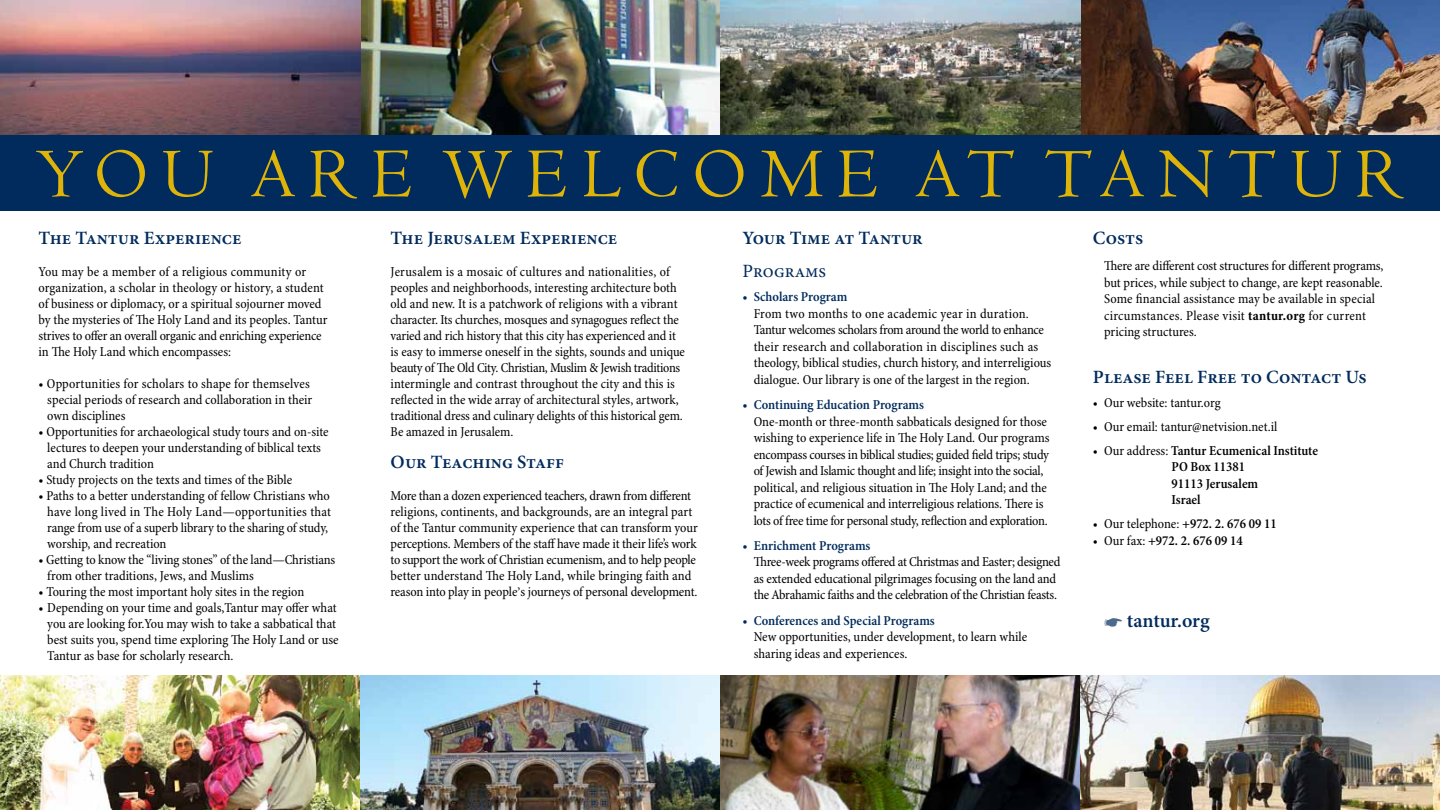
<style>
.page{position:relative;width:1440px;height:810px;background:#fff}
.page>*{position:absolute;margin:0;border:0;box-sizing:border-box;transform-origin:0 0}
.t1{font:72.5px "Centaur MT Std";letter-spacing:.19em;color:#deb408}
.t2{font:600 20px "Minion Pro";color:#002b5c}
.t3{font:600 18.75px "Minion Pro";color:#002b5c}
.t4{font:18.75px "Minion Pro";color:#002b5c}
.t5{font:condensed 13.75px/16px "Minion Pro";letter-spacing:-.005em;color:#000}
.t6{font:600 condensed 13.75px "Minion Pro";color:#002b5c}
.t7{font:600 condensed 13.75px/16.5px "Minion Pro";color:#000}
.s1{font-weight:700}
.s2{font-weight:400}
.s3{font-weight:600}
.s4{color:#4d6a8d}
</style>
<div class="page">
<div style="left:0;top:111px;width:1440px;height:100px;background:#002b5c"></div>
<img style="left:0;top:675px;width:1440px;height:135px">
<img style="left:0;top:0;width:720px;height:135px">
<img style="left:720px;top:0;width:720px;height:135px">
<h1 class="t1" style="left:36px;top:134px;width:1370px">YOU ARE WELCOME AT TANTUR</h1>
<h3 class="t3" style="left:39px;top:225px;width:204px">The Tantur Experience</h3>
<p class="t5" style="left:39px;top:264px;width:290px">You may be a member of a religious community or organization, a scholar in theology or history, a student of business or diplomacy, or a spiritual sojourner moved by the mysteries of The Holy Land and its peoples. Tantur strives to offer an overall organic and enriching experience in The Holy Land which encompasses:</p>
<p class="t5" style="left:47px;top:376px;width:266px;text-indent:-9px">• Opportunities for scholars to shape for themselves special periods of research and collaboration in their own disciplines</p>
<p class="t5" style="left:47px;top:424px;width:283px;text-indent:-9px">• Opportunities for archaeological study tours and on-site lectures to deepen your understanding of biblical texts and Church tradition</p>
<p class="t5" style="left:39px;top:472px;width:255px">• Study projects on the texts and times of the Bible</p>
<p class="t5" style="left:47px;top:488px;width:285px;text-indent:-9px">• Paths to a better understanding of fellow Christians who have long lived in The Holy Land—opportunities that range from use of a superb library to the sharing of study, worship, and recreation</p>
<p class="t5" style="left:47px;top:552px;width:290px;text-indent:-9px">• Getting to know the “living stones” of the land—Christians from other traditions, Jews, and Muslims</p>
<p class="t5" style="left:39px;top:584px;width:267px">• Touring the most important holy sites in the region</p>
<p class="t5" style="left:47px;top:600px;width:293px;text-indent:-9px">• Depending on your time and goals,Tantur may offer what you are looking for.You may wish to take a sabbatical that best suits you, spend time exploring The Holy Land or use Tantur as base for scholarly research.</p>
<h3 class="t3" style="left:391px;top:225px;width:228px">The Jerusalem Experience</h3>
<p class="t5" style="left:391px;top:264px;width:296px">Jerusalem is a mosaic of cultures and nationalities, of peoples and neighborhoods, interesting architecture both old and new. It is a patchwork of religions with a vibrant character. Its churches, mosques and synagogues reflect the varied and rich history that this city has experienced and it is easy to immerse oneself in the sights, sounds and unique beauty of The Old City. Christian, Muslim &amp; Jewish traditions intermingle and contrast throughout the city and this is reflected in the wide array of architectural styles, artwork, traditional dress and culinary delights of this historical gem.<br>Be amazed in Jerusalem.</p>
<h3 class="t3" style="left:391px;top:449px;width:175px">Our Teaching Staff</h3>
<p class="t5" style="left:391px;top:488px;width:309px">More than a dozen experienced teachers, drawn from different religions, continents, and backgrounds, are an integral part of the Tantur community experience that can transform your perceptions. Members of the staff have made it their life’s work to support the work of Christian ecumenism, and to help people better understand The Holy Land, while bringing faith and reason into play in people’s journeys of personal development.</p>
<h3 class="t3" style="left:742px;top:225px;width:182px">Your Time at Tantur</h3>
<h3 class="t4" style="left:742px;top:259px;width:85px">Programs</h3>
<p class="t6" style="left:742px;top:289px;width:106px">• Scholars Program</p>
<p class="t5" style="left:754px;top:306px;width:299px;line-height:16.5px">From two months to one academic year in duration.<br>Tantur welcomes scholars from around the world to enhance their research and collaboration in disciplines such as theology, biblical studies, church history, and interreligious dialogue. Our library is one of the largest in the region.</p>
<p class="t6" style="left:742px;top:397px;width:183px">• Continuing Education Programs</p>
<p class="t5" style="left:754px;top:414px;width:297px;line-height:16.5px">One-month or three-month sabbaticals designed for those wishing to experience life in The Holy Land. Our programs encompass courses in biblical studies; guided field trips; study of Jewish and Islamic thought and life; insight into the social, political, and religious situation in The Holy Land; and the practice of ecumenical and interreligious relations. There is lots of free time for personal study, reflection and exploration.</p>
<p class="t6" style="left:742px;top:537px;width:130px">• Enrichment Programs</p>
<p class="t5" style="left:754px;top:554px;width:308px;line-height:16.5px">Three-week programs offered at Christmas and Easter; designed as extended educational pilgrimages focusing on the land and the Abrahamic faiths and the celebration of the Christian feasts.</p>
<p class="t6" style="left:742px;top:612px;width:194px">• Conferences and Special Programs</p>
<p class="t5" style="left:754px;top:629px;width:275px;line-height:16.5px">New opportunities, under development, to learn while sharing ideas and experiences.</p>
<h3 class="t3" style="left:1093px;top:225px;width:52px">Costs</h3>
<p class="t5" style="left:1104px;top:258px;width:281px;line-height:16.5px">There are different cost structures for different programs, but prices, while subject to change, are kept reasonable.<br>Some financial assistance may be available in special circumstances. Please visit <span class="s1">tantur.org</span> for current pricing structures.</p>
<h3 class="t3" style="left:1093px;top:364px;width:275px">Please Feel Free to Contact Us</h3>
<p class="t5" style="left:1093px;top:395px;width:129px">• Our website: tantur.org</p>
<p class="t5" style="left:1093px;top:419px;width:186px">• Our email: tantur@netvision.net.il</p>
<p class="t7" style="left:1172px;top:443px;width:148px;text-indent:-79px"><span class="s2">• Our address:</span> Tantur Ecumenical Institute<br>PO Box 11381<br>91113 Jerusalem<br>Israel</p>
<p class="t5" style="left:1093px;top:516px;width:185px">• Our telephone: <span class="s3">+972. 2. 676 09 11</span></p>
<p class="t7" style="left:1093px;top:533px;width:151px"><span class="s2">• Our fax:</span> +972. 2. 676 09 14</p>
<h2 class="t2" style="left:1104px;top:607px;width:107px"><span class="s4">☛</span> tantur.org</h2>
</div>
